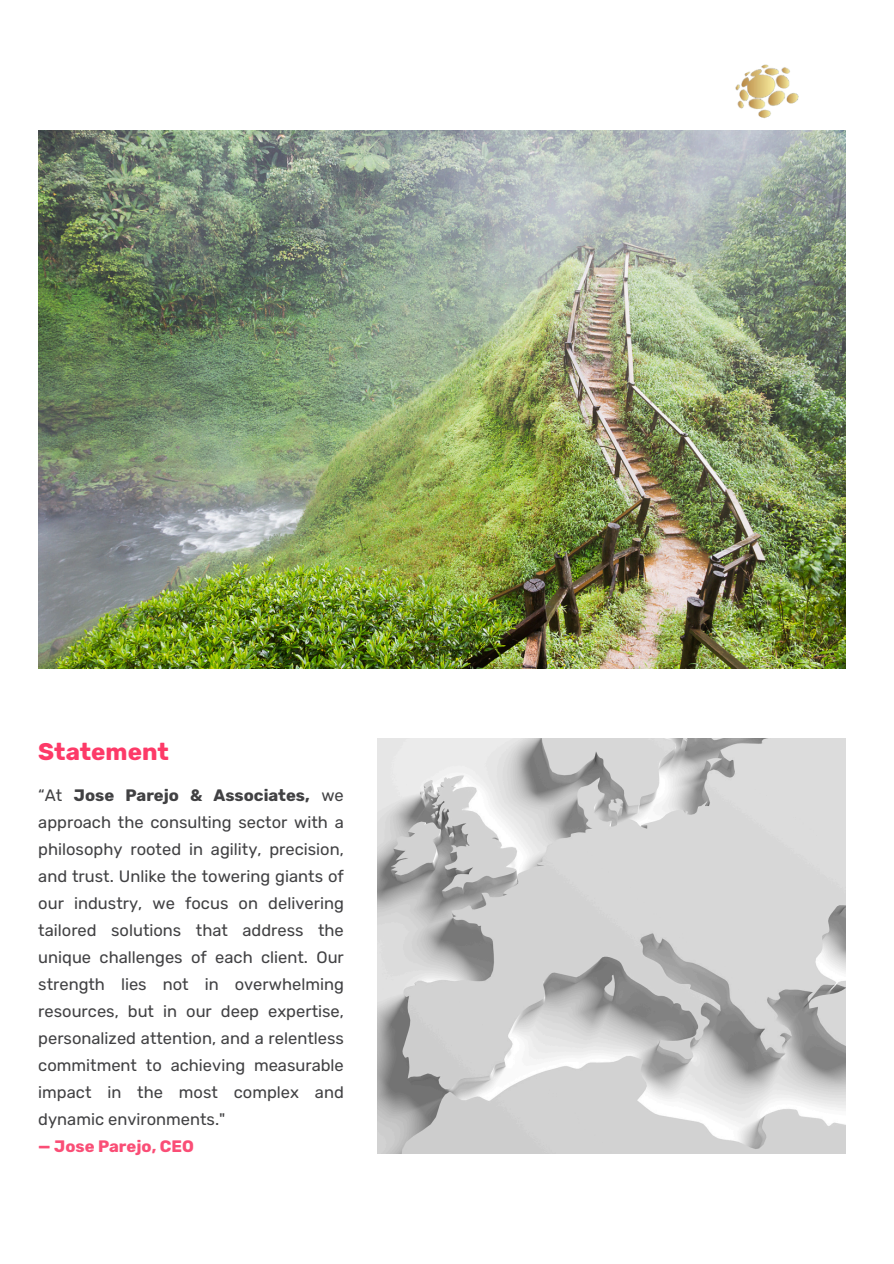
<style>
.page{position:relative;width:894px;height:1264px;background:#fff}
.page>*{position:absolute;margin:0;border:0;box-sizing:border-box;transform-origin:0 0}
.t1{font:700 24px "Rubik";color:#fd3a68}
.t2{font:16.5px/27px "Rubik";color:#414143;text-align:justify}
.t3{font:700 16.5px "Rubik";color:#fa4e76}
.s1{font-weight:700}
</style>
<div class="page">
<img style="left:735px;top:64px;width:64px;height:55px">
<img style="left:378px;top:739px;width:466px;height:414px">
<img style="left:38px;top:130px;width:807px;height:538px">
<p class="t1" style="left:38px;top:737px;width:132px">Statement</p>
<p class="t2" style="left:38px;top:781px;width:307px">“At <span class="s1">Jose Parejo &amp; Associates,</span> we approach the consulting sector with a philosophy rooted in agility, precision, and trust. Unlike the towering giants of our industry, we focus on delivering tailored solutions that address the unique challenges of each client. Our strength lies not in overwhelming resources, but in our deep expertise, personalized attention, and a relentless commitment to achieving measurable impact in the most complex and dynamic environments."</p>
<p class="t3" style="left:38px;top:1136px;width:157px">— Jose Parejo, CEO</p>
</div>
